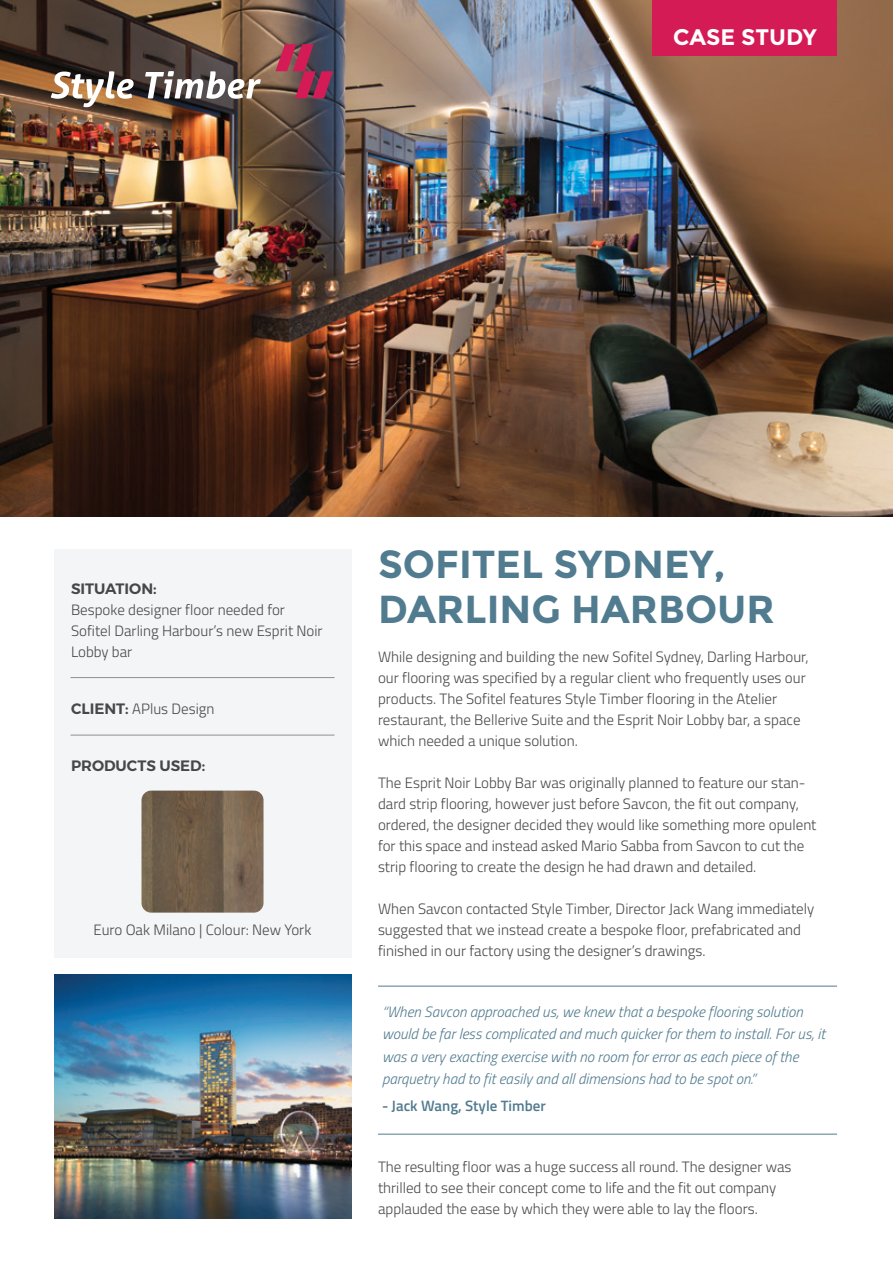
<style>
.page{position:relative;width:893px;height:1263px;background:#fff}
.page>*{position:absolute;margin:0;border:0;box-sizing:border-box;transform-origin:0 0}
.t1{font:700 39px/45px "Montserrat";color:#517b8f}
.t2{font:700 22.5px "Montserrat";letter-spacing:-.005em;color:#fff}
.t3{font:300 15px/21px "Titillium Web";color:#464748}
.t4{font:italic 300 15px/22.5px "Titillium Web";color:#517b8f}
.t5{font:600 15px "Montserrat";color:#464748}
.t6{font:600 15px "Titillium Web";color:#517b8f}
.s1{font-family:"Montserrat";font-weight:600}
</style>
<div class="page">
<img style="left:0;top:0;width:893px;height:516px">
<svg style="left:275px;top:44px;width:58px;height:54px;background:#8b3e55"></svg>
<svg style="left:51px;top:71px;width:83px;height:36px"></svg>
<svg style="left:145px;top:71px;width:116px;height:28px"></svg>
<img style="left:54px;top:975px;width:297px;height:243px">
<div style="left:54px;top:549px;width:297px;height:409px;background:#f4f5f6"></div>
<hr style="left:378px;top:986px;width:459px;height:1px;background:#517b8f">
<hr style="left:378px;top:1134px;width:459px;height:1px;background:#517b8f">
<div style="left:653px;top:0;width:184px;height:56px;background:#d51b55"></div>
<hr style="left:70px;top:677px;width:264px;height:1px;background:#8f8f8f">
<hr style="left:70px;top:735px;width:264px;height:1px;background:#8f8f8f">
<img style="left:141px;top:790px;width:123px;height:123px">
<h2 class="t2" style="left:673px;top:24px;width:145px">CASE STUDY</h2>
<p class="t5" style="left:71px;top:576px;width:87px">SITUATION:</p>
<p class="t3" style="left:71px;top:598px;width:253px">Bespoke designer floor needed for<br>Sofitel Darling Harbour’s new Esprit Noir<br>Lobby bar</p>
<p class="t3" style="left:71px;top:697px;width:145px"><span class="s1">CLIENT:</span> APlus Design</p>
<p class="t5" style="left:71px;top:753px;width:136px">PRODUCTS USED:</p>
<p class="t3" style="left:94px;top:919px;width:219px">Euro Oak Milano | Colour: New York</p>
<h1 class="t1" style="left:378px;top:542px;width:398px">SOFITEL SYDNEY,<br>DARLING HARBOUR</h1>
<p class="t3" style="left:378px;top:645px;width:432px">While designing and building the new Sofitel Sydney, Darling Harbour, our flooring was specified by a regular client who frequently uses our products. The Sofitel features Style Timber flooring in the Atelier restaurant, the Bellerive Suite and the Esprit Noir Lobby bar, a space which needed a unique solution.</p>
<p class="t3" style="left:378px;top:771px;width:440px">The Esprit Noir Lobby Bar was originally planned to feature our stan&shy;dard strip flooring, however just before Savcon, the fit out company, ordered, the designer decided they would like something more opulent for this space and instead asked Mario Sabba from Savcon to cut the strip flooring to create the design he had drawn and detailed.</p>
<p class="t3" style="left:378px;top:897px;width:438px">When Savcon contacted Style Timber, Director Jack Wang immediately suggested that we instead create a bespoke floor, prefabricated and finished in our factory using the designer’s drawings.</p>
<p class="t4" style="left:382px;top:1000px;width:445px">“When Savcon approached us, we knew that a bespoke flooring solution would be far less complicated and much quicker for them to install. For us, it was a very exacting exercise with no room for error as each piece of the parquetry had to fit easily and all dimensions had to be spot on.”</p>
<p class="t6" style="left:382px;top:1095px;width:165px">- Jack Wang, Style Timber</p>
<p class="t3" style="left:378px;top:1155px;width:415px">The resulting floor was a huge success all round. The designer was thrilled to see their concept come to life and the fit out company applauded the ease by which they were able to lay the floors.</p>
</div>
